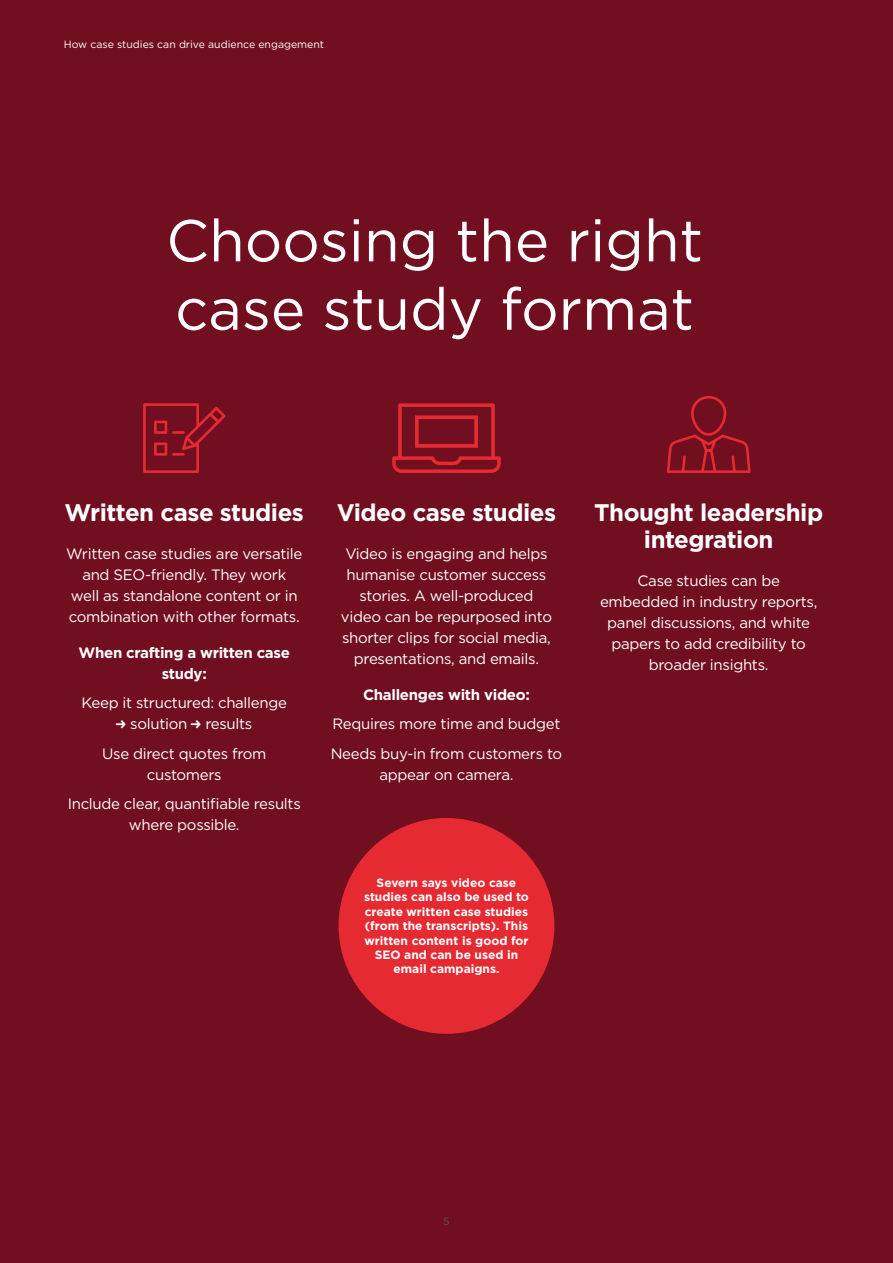
<style>
.page{position:relative;width:893px;height:1263px;background:#710e20}
.page>*{position:absolute;margin:0;border:0;box-sizing:border-box;transform-origin:0 0}
.t1{font:58.8px/68.4px "Gotham";color:#fff}
.t2{font:700 24px/27px "Gotham";letter-spacing:-.02em;color:#fff;text-align:center}
.t3{font:15px/21px "Gotham";letter-spacing:-.02em;color:#fff;text-align:center}
.t4{font:700 15px/21px "Gotham";letter-spacing:-.02em;color:#fff;text-align:center}
.t5{font:700 12px/14.4px "Gotham";color:#fff;text-align:center}
.t6{font:10.5px "Gotham";color:#fff}
.t7{font:10.5px "Gotham";color:#575756}
.s1{font-family:"Bitter";font-weight:700}
</style>
<div class="page">
<div style="left:339px;top:818px;width:215px;height:216px;background:#e62a32;border-radius:50%"></div>
<svg style="left:143px;top:403px;width:83px;height:70px;background:#891323"></svg>
<svg style="left:667px;top:396px;width:84px;height:77px;background:#841222"></svg>
<svg style="left:392px;top:403px;width:109px;height:70px;background:#8a1423"></svg>
<div style="left:415px;top:415px;width:63px;height:33px;border:4px solid #e62a32"></div>
<p class="t6" style="left:64px;top:37px;width:262px">How case studies can drive audience engagement</p>
<h1 class="t1" style="left:166px;top:205px;width:538px">Choosing the right case study format</h1>
<h2 class="t2" style="left:65px;top:499px;width:241px">Written case studies</h2>
<p class="t3" style="left:66px;top:543px;width:238px">Written case studies are versatile and SEO-friendly. They work<br>well as standalone content or in combination with other formats.</p>
<p class="t4" style="left:79px;top:642px;width:213px">When crafting a written case study:</p>
<p class="t3" style="left:82px;top:692px;width:207px">Keep it structured: challenge</p>
<p class="t3" style="left:102px;top:709px;width:166px;line-height:29.5px"><span class="s1">→</span> solution <span class="s1">→</span> results<br>Use direct quotes from</p>
<p class="t3" style="left:68px;top:759px;width:235px;line-height:29.5px">customers<br>Include clear, quantifiable results</p>
<p class="t3" style="left:129px;top:814px;width:112px">where possible.</p>
<h2 class="t2" style="left:337px;top:499px;width:221px">Video case studies</h2>
<p class="t3" style="left:341px;top:543px;width:213px">Video is engaging and helps humanise customer success stories. A well-produced video can be repurposed into shorter clips for social media, presentations, and emails.</p>
<p class="t4" style="left:363px;top:684px;width:168px">Challenges with video:</p>
<p class="t3" style="left:331px;top:709px;width:233px;line-height:29.5px;text-align:left">Requires more time and budget<br>Needs buy-in from customers to</p>
<p class="t3" style="left:380px;top:764px;width:135px">appear on camera.</p>
<p class="t5" style="left:364px;top:875px;width:166px">Severn says video case studies can also be used to create written case studies (from the transcripts). This written content is good for<br>SEO and can be used in email campaigns.</p>
<h2 class="t2" style="left:594px;top:499px;width:231px">Thought leadership integration</h2>
<p class="t3" style="left:600px;top:570px;width:219px">Case studies can be embedded in industry reports, panel discussions, and white papers to add credibility to broader insights.</p>
<p class="t7" style="left:443px;top:1214px;width:8px">5</p>
</div>
